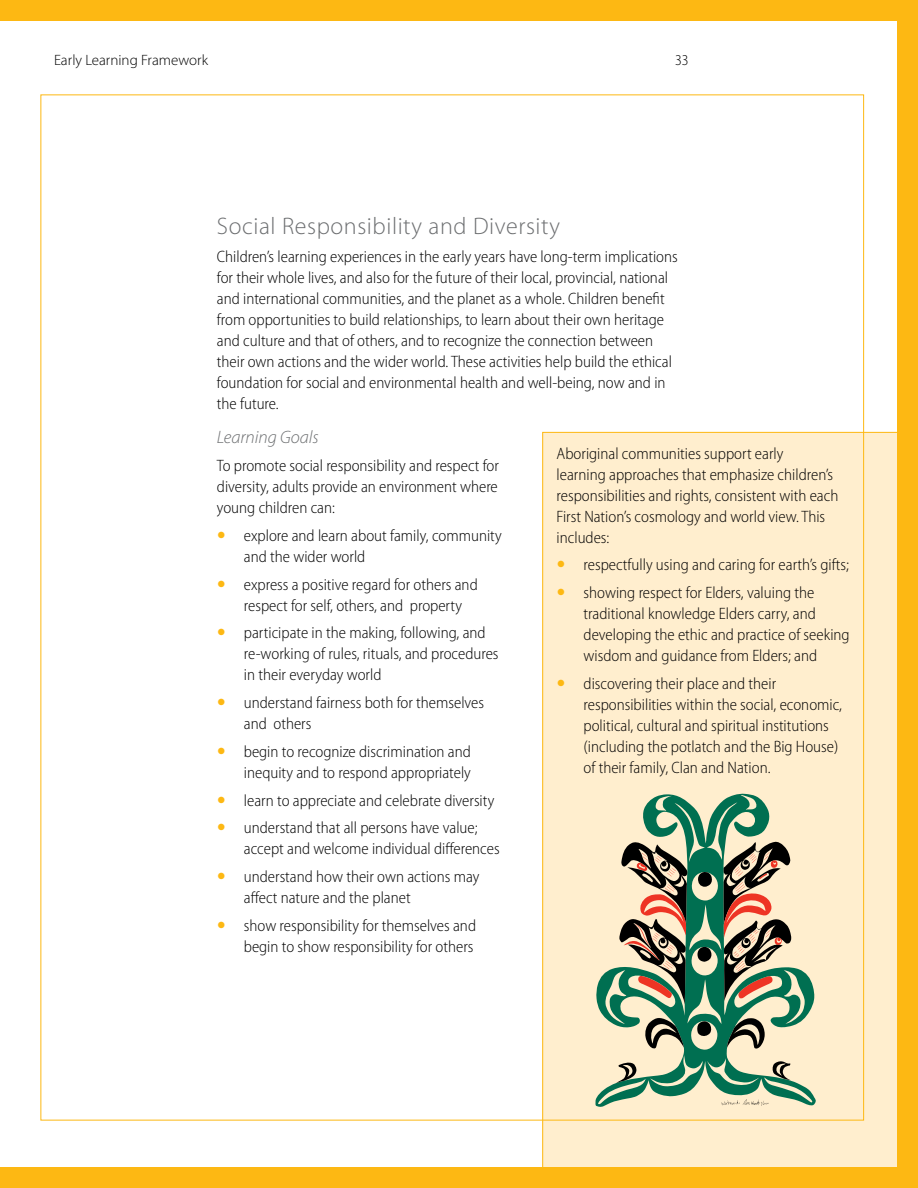
<style>
.page{position:relative;width:918px;height:1188px;background:#fff}
.page>*{position:absolute;margin:0;border:0;box-sizing:border-box;transform-origin:0 0}
.t1{font:300 24px "Myriad Pro";letter-spacing:.025em;color:#6d6f71}
.t2{font:italic 300 18px "Myriad Pro";color:#6d6f71}
.t3{font:300 semi-condensed 16.5px/21px "Myriad Pro";color:#000}
.t4{font:300 15px "Myriad Pro";color:#000}
.t5{font:300 semi-condensed 15px "Myriad Pro";color:#000}
</style>
<div class="page">
<div style="left:542px;top:432px;width:356px;height:736px;background:#ffeece"></div>
<svg style="left:595px;top:793px;width:221px;height:314px;background:#a9c3a4"></svg>
<svg style="left:616px;top:1061px;width:21px;height:22px"></svg>
<svg style="left:644px;top:1018px;width:40px;height:32px"></svg>
<svg style="left:727px;top:1018px;width:38px;height:32px"></svg>
<svg style="left:619px;top:842px;width:68px;height:163px;background:#9c8c77"></svg>
<svg style="left:698px;top:872px;width:14px;height:15px"></svg>
<svg style="left:696px;top:947px;width:16px;height:15px"></svg>
<svg style="left:697px;top:1021px;width:15px;height:16px"></svg>
<svg style="left:772px;top:1061px;width:19px;height:19px"></svg>
<svg style="left:723px;top:842px;width:68px;height:159px;background:#978772"></svg>
<svg style="left:721px;top:1099px;width:48px;height:7px"></svg>
<div style="left:0;top:0;width:918px;height:20px;background:#fdb813"></div>
<div style="left:0;top:1168px;width:918px;height:20px;background:#fdb813"></div>
<div style="left:898px;top:0;width:20px;height:1188px;background:#fdb813"></div>
<svg style="left:558px;top:561px;width:6px;height:7px"></svg>
<svg style="left:558px;top:589px;width:6px;height:6px"></svg>
<svg style="left:558px;top:680px;width:6px;height:6px"></svg>
<p class="t4" style="left:54px;top:52px;width:156px">Early Learning Framework</p>
<p class="t5" style="left:675px;top:52px;width:15px">33</p>
<h1 class="t1" style="left:217px;top:213px;width:345px">Social Responsibility and Diversity</h1>
<p class="t3" style="left:217px;top:246px;width:462px">Children’s learning experiences in the early years have long-term implications for their whole lives, and also for the future of their local, provincial, national and international communities, and the planet as a whole. Children benefit from opportunities to build relationships, to learn about their own heritage and culture and that of others, and to recognize the connection between their own actions and the wider world. These activities help build the ethical foundation for social and environmental health and well-being, now and in the future.</p>
<p class="t2" style="left:217px;top:428px;width:103px">Learning Goals</p>
<p class="t3" style="left:217px;top:455px;width:284px;text-align:justify">To promote social responsibility and respect for diversity, adults provide an environment where young children can:</p>
<p class="t3" style="left:244px;top:525px;width:259px">explore and learn about family, community and the wider world</p>
<p class="t3" style="left:244px;top:574px;width:235px">express a positive regard for others and respect for self, others, and property</p>
<p class="t3" style="left:244px;top:623px;width:256px">participate in the making, following, and re-working of rules, rituals, and procedures in their everyday world</p>
<p class="t3" style="left:244px;top:692px;width:242px">understand fairness both for themselves and others</p>
<p class="t3" style="left:244px;top:741px;width:229px">begin to recognize discrimination and inequity and to respond appropriately</p>
<p class="t3" style="left:244px;top:787px;width:252px;line-height:27.8px">learn to appreciate and celebrate diversity understand that all persons have value;</p>
<p class="t3" style="left:244px;top:835px;width:257px;line-height:27.8px">accept and welcome individual differences understand how their own actions may</p>
<p class="t3" style="left:244px;top:884px;width:234px;line-height:27.8px">affect nature and the planet<br>show responsibility for themselves and</p>
<p class="t3" style="left:244px;top:936px;width:231px">begin to show responsibility for others</p>
<p class="t3" style="left:557px;top:443px;width:283px">Aboriginal communities support early<br>learning approaches that emphasize children’s responsibilities and rights, consistent with each First Nation’s cosmology and world view. This includes:</p>
<p class="t3" style="left:584px;top:551px;width:267px;line-height:27.8px">respectfully using and caring for earth’s gifts; showing respect for Elders, valuing the</p>
<p class="t3" style="left:584px;top:604px;width:268px">traditional knowledge Elders carry, and developing the ethic and practice of seeking wisdom and guidance from Elders; and</p>
<p class="t3" style="left:584px;top:673px;width:260px">discovering their place and their responsibilities within the social, economic, political, cultural and spiritual institutions (including the potlatch and the Big House) of their family, Clan and Nation.</p>
</div>
